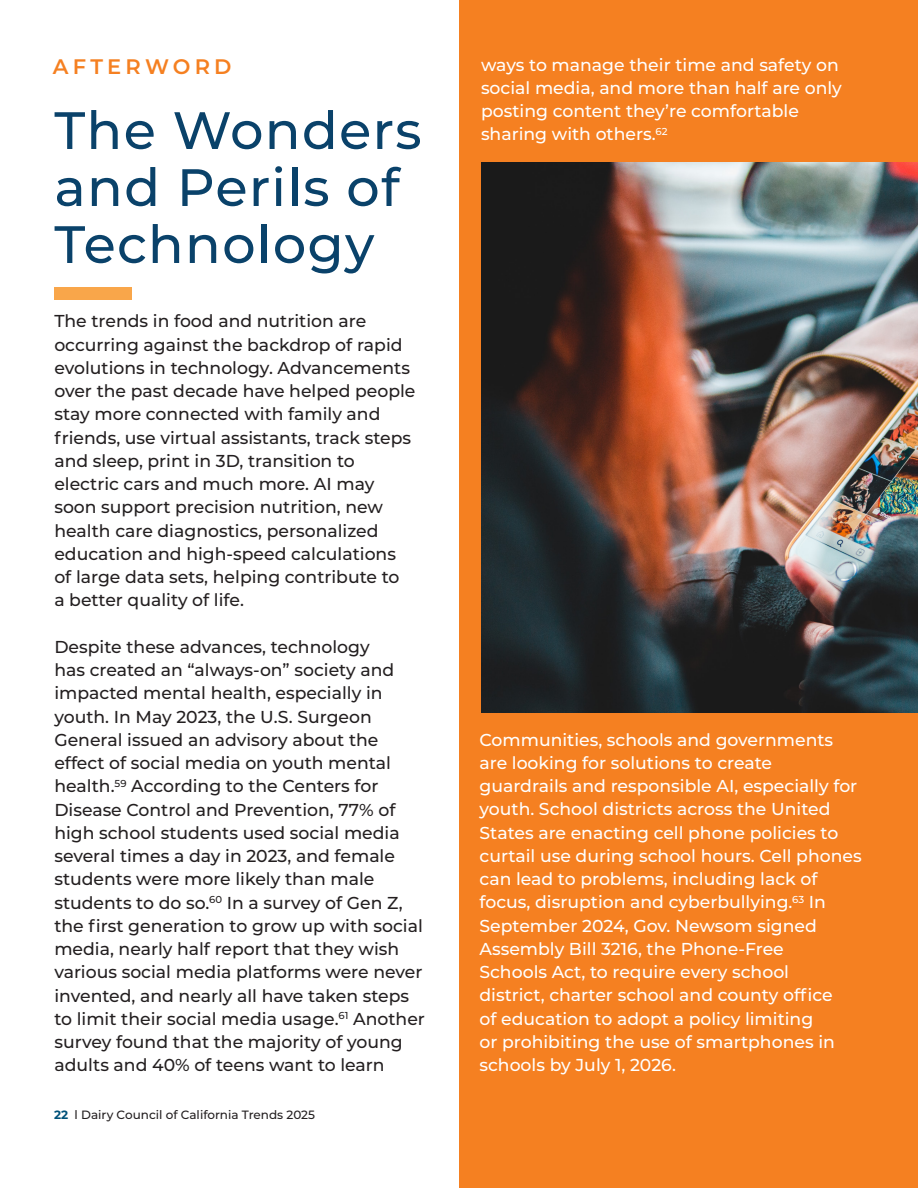
<style>
.page{position:relative;width:918px;height:1188px;background:#fff}
.page>*{position:absolute;margin:0;border:0;box-sizing:border-box;transform-origin:0 0}
.Paragraph_Style_1{font:500 52.5px/57px "Montserrat";letter-spacing:.025em;color:#0a426a}
.Paragraph_Style_1-2{font:600 21px "Montserrat";letter-spacing:.2em;color:#f58021}
.Body{font:500 17.25px/23.2px "Montserrat";color:#231f20}
.Body-2{font:500 17.25px/23.2px "Montserrat";color:#fff}
.t1{font:500 12px "Montserrat";color:#231f20}
.s1{font-weight:700;color:#00527a}
</style>
<div class="page">
<div style="left:459px;top:0;width:459px;height:1188px;background:#f58021"></div>
<svg style="left:54px;top:288px;width:78px;height:12px"></svg>
<img style="left:482px;top:162px;width:436px;height:551px">
<p class="Paragraph_Style_1-2" style="left:53px;top:52px;width:180px">AFTERWORD</p>
<p class="Paragraph_Style_1" style="left:54px;top:100px;width:369px">The Wonders and Perils of<br>Technology</p>
<p class="Body" style="left:54px;top:309px;width:363px">The trends in food and nutrition are occurring against the backdrop of rapid evolutions in technology. Advancements over the past decade have helped people stay more connected with family and friends, use virtual assistants, track steps and sleep, print in 3D, transition to electric cars and much more. AI may soon support precision nutrition, new health care diagnostics, personalized education and high-speed calculations of large data sets, helping contribute to<br>a better quality of life.</p>
<p class="Body" style="left:54px;top:634px;width:372px">Despite these advances, technology<br>has created an “always-on” society and impacted mental health, especially in youth. In May 2023, the U.S. Surgeon General issued an advisory about the effect of social media on youth mental health.<sup>59</sup> According to the Centers for Disease Control and Prevention, 77% of high school students used social media several times a day in 2023, and female students were more likely than male students to do so.<sup>60</sup> In a survey of Gen Z, the first generation to grow up with social media, nearly half report that they wish various social media platforms were never invented, and nearly all have taken steps to limit their social media usage.<sup>61</sup> Another survey found that the majority of young adults and 40% of teens want to learn</p>
<p class="t1" style="left:54px;top:1106px;width:263px"><span class="s1">22</span> l Dairy Council of California Trends 2025</p>
<p class="Body-2" style="left:481px;top:52px;width:362px">ways to manage their time and safety on social media, and more than half are only posting content they’re comfortable sharing with others.<sup>62</sup></p>
<p class="Body-2" style="left:480px;top:727px;width:384px">Communities, schools and governments are looking for solutions to create guardrails and responsible AI, especially for youth. School districts across the United States are enacting cell phone policies to curtail use during school hours. Cell phones can lead to problems, including lack of focus, disruption and cyberbullying.<sup>63</sup> In September 2024, Gov. Newsom signed Assembly Bill 3216, the Phone-Free<br>Schools Act, to require every school<br>district, charter school and county office<br>of education to adopt a policy limiting<br>or prohibiting the use of smartphones in schools by July 1, 2026.</p>
</div>
